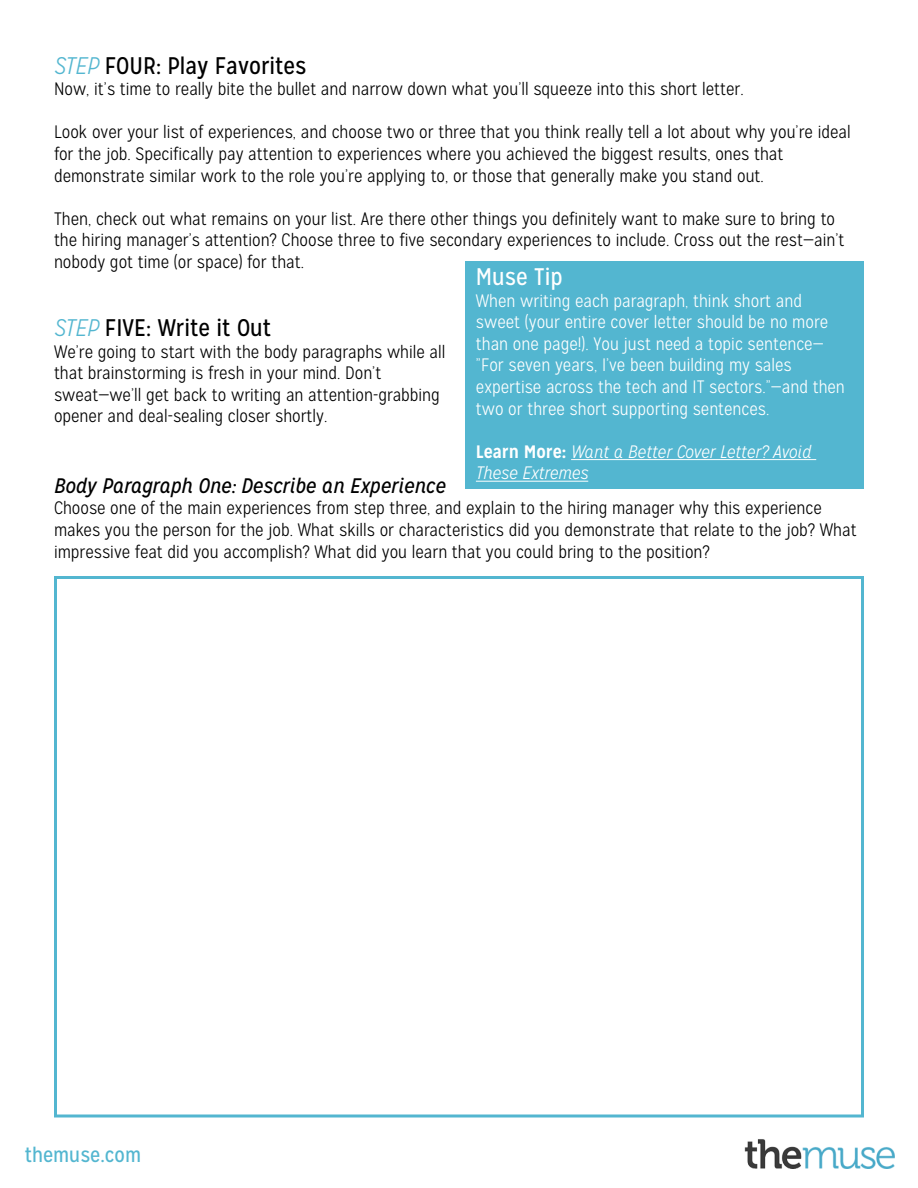
<style>
.page{position:relative;width:918px;height:1188px;background:#fff}
.page>*{position:absolute;margin:0;border:0;box-sizing:border-box;transform-origin:0 0}
.t1{font:24px "Mission Gothic";color:#000}
.t2{font:24px "Mission Gothic";color:#fff}
.t3{font:italic 21px "Mission Gothic";color:#000}
.t4{font:21px "Mission Gothic";color:#53b6d0}
.t5{font:300 18px/21.6px "Mission Gothic";color:#000}
.t6{font:300 18px/21.6px "Mission Gothic";color:#fff}
.t7{font:italic 300 18px/21.6px "Mission Gothic";color:#fff}
.s1{font-weight:300;font-style:italic;color:#53b6d0}
.s2{font-weight:700;font-style:normal}
</style>
<div class="page">
<div style="left:465px;top:261px;width:399px;height:228px;background:#53b6d0"></div>
<hr style="left:571px;top:459px;width:245px;height:1px;background:#fff">
<hr style="left:476px;top:481px;width:112px;height:1px;background:#fff">
<img style="left:744px;top:1139px;width:150px;height:30px">
<div style="left:54px;top:576px;width:810px;height:542px;border:3px solid #53b6d0"></div>
<h1 class="t1" style="left:54px;top:51px;width:254px"><span class="s1">Step</span> Four: Play Favorites</h1>
<p class="t5" style="left:54px;top:78px;width:691px">Now, it’s time to really bite the bullet and narrow down what you’ll squeeze into this short letter.</p>
<p class="t5" style="left:54px;top:122px;width:798px">Look over your list of experiences, and choose two or three that you think really tell a lot about why you’re ideal for the job. Specifically pay attention to experiences where you achieved the biggest results, ones that demonstrate similar work to the role you’re applying to, or those that generally make you stand out.</p>
<p class="t5" style="left:54px;top:208px;width:792px">Then, check out what remains on your list. Are there other things you definitely want to make sure to bring to the hiring manager’s attention? Choose three to five secondary experiences to include. Cross out the rest—ain’t nobody got time (or space) for that.</p>
<h1 class="t2" style="left:476px;top:262px;width:88px">Muse Tip</h1>
<p class="t6" style="left:476px;top:290px;width:371px">When writing each paragraph, think short and sweet (your entire cover letter should be no more than one page!). You just need a topic sentence— ”For seven years, I’ve been building my sales expertise across the tech and IT sectors.”—and then two or three short supporting sentences.</p>
<p class="t7" style="left:476px;top:441px;width:337px"><span class="s2">Learn More:</span> Want a Better Cover Letter? Avoid<br>These Extremes</p>
<h1 class="t1" style="left:54px;top:313px;width:219px"><span class="s1">Step</span> Five: Write it Out</h1>
<p class="t5" style="left:54px;top:341px;width:393px">We’re going to start with the body paragraphs while all that brainstorming is fresh in your mind. Don’t sweat—we’ll get back to writing an attention-grabbing opener and deal-sealing closer shortly.</p>
<p class="t3" style="left:54px;top:473px;width:393px">Body Paragraph One: Describe an Experience</p>
<p class="t5" style="left:54px;top:498px;width:804px">Choose one of the main experiences from step three, and explain to the hiring manager why this experience makes you the person for the job. What skills or characteristics did you demonstrate that relate to the job? What impressive feat did you accomplish? What did you learn that you could bring to the position?</p>
<p class="t4" style="left:25px;top:1142px;width:118px">themuse.com</p>
</div>
